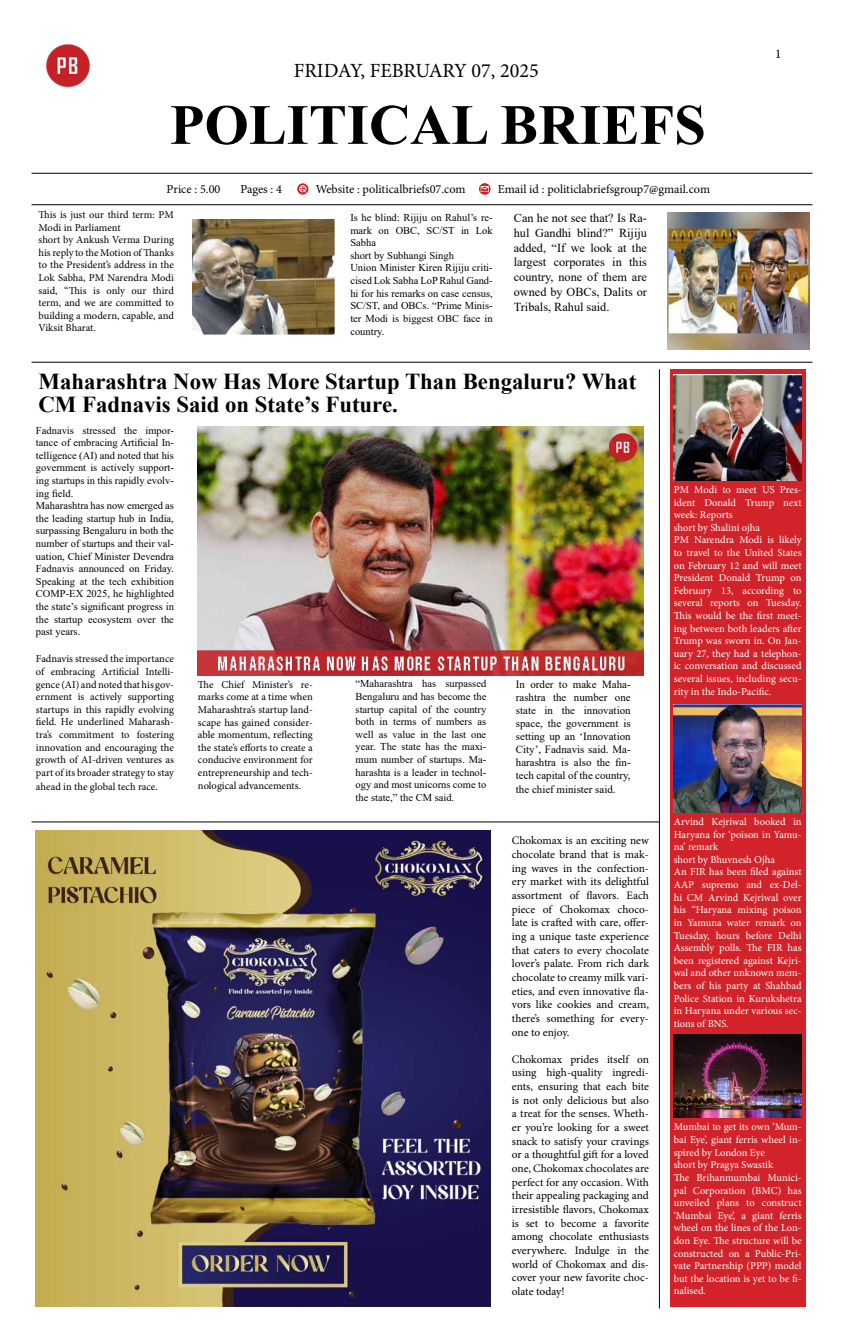
<style>
.page{position:relative;width:844px;height:1340px;background:#fff}
.page>*{position:absolute;margin:0;border:0;box-sizing:border-box;transform-origin:0 0}
.t1{font:700 56.88px "Times New Roman";color:#000}
.t2{font:700 22.75px/23.1px "Times New Roman";color:#000101}
.t3{font:20.12px "Minion Pro";color:#000}
.t4{font:13.12px "Minion Pro";color:#000}
.t5{font:12.25px/14.7px "Times New Roman";color:#000;text-align:justify}
.t6{font:12.25px "Minion Pro";color:#000}
.t7{font:11.38px/13.7px "Minion Pro";letter-spacing:-.005em;color:#000;text-align:justify}
.t8{font:10.94px/13.1px "Times New Roman";color:#000;text-align:justify}
.t9{font:10.5px/12.6px "Minion Pro";color:#fff}
.t10{font:10.5px/12.6px "Times New Roman";color:#000}
.t11{font:10.5px/12.6px "Minion Pro";color:#000;text-align:justify}
</style>
<div class="page">
<img style="left:198px;top:426px;width:445px;height:249px">
<hr style="left:32px;top:204px;width:780px;height:1px;background:#000101">
<hr style="left:32px;top:173px;width:780px;height:1px;background:#000101">
<hr style="left:32px;top:362px;width:780px;height:1px;background:#000101">
<hr style="left:32px;top:821px;width:627px;height:1px;background:#000101">
<svg style="left:297px;top:183px;width:11px;height:12px"></svg>
<svg style="left:299px;top:185px;width:7px;height:8px"></svg>
<div style="left:479px;top:183px;width:11px;height:12px;background:#c42428;border-radius:50%"></div>
<svg style="left:480px;top:186px;width:9px;height:6px"></svg>
<img style="left:192px;top:219px;width:143px;height:115px">
<img style="left:667px;top:212px;width:142px;height:137px">
<hr style="left:658px;top:369px;width:1px;height:939px;background:#000">
<img style="left:36px;top:830px;width:454px;height:476px">
<div style="left:670px;top:369px;width:135px;height:937px;background:#d2232a"></div>
<img style="left:673px;top:374px;width:128px;height:106px">
<img style="left:673px;top:704px;width:128px;height:108px">
<img style="left:673px;top:1034px;width:128px;height:83px">
<img style="left:46px;top:44px;width:44px;height:44px">
<h3 class="t3" style="left:294px;top:57px;width:246px">FRIDAY, FEBRUARY 07, 2025</h3>
<h1 class="t1" style="left:170px;top:84px;width:537px">POLITICAL BRIEFS</h1>
<p class="t6" style="left:166px;top:181px;width:55px">Price : 5.00</p>
<p class="t6" style="left:240px;top:181px;width:43px">Pages : 4</p>
<p class="t6" style="left:315px;top:181px;width:151px">Website : politicalbriefs07.com</p>
<p class="t6" style="left:497px;top:181px;width:214px">Email id : politiclabriefsgroup7@gmail.com</p>
<p class="t11" style="left:38px;top:208px;width:137px;text-align:left">This is just our third term: PM<br>Modi in Parliament<br>short by Ankush Verma During his reply to the Motion of Thanks to the President’s address in the<br>Lok Sabha, PM Narendra Modi said, “This is only our third term, and we are committed to building a modern, capable, and<br>Viksit Bharat.</p>
<p class="t10" style="left:350px;top:211px;width:144px">Is he blind: Rijiju on Rahul’s re&shy;mark on OBC, SC/ST in Lok<br>Sabha<br>short by Subhangi Singh<br>Union Minister Kiren Rijiju criti&shy;cised Lok Sabha LoP Rahul Gand&shy;hi for his remarks on case census,<br>SC/ST, and OBCs. “Prime Minis&shy;ter Modi is biggest OBC face in country.</p>
<p class="t5" style="left:513px;top:210px;width:135px">Can he not see that? Is Ra&shy;hul Gandhi blind?” Rijiju added, “If we look at the largest corporates in this country, none of them are owned by OBCs, Dalits or Tribals, Rahul said.</p>
<h2 class="t2" style="left:38px;top:369px;width:599px">Maharashtra Now Has More Startup Than Bengaluru? What<br>CM Fadnavis Said on State’s Future.</h2>
<p class="t4" style="left:774px;top:45px;width:8px">1</p>
<p class="t10" style="left:36px;top:423px;width:139px">Fadnavis stressed the impor&shy;tance of embracing Artificial In&shy;telligence (AI) and noted that his government is actively support&shy;ing startups in this rapidly evolv&shy;ing field.<br>Maharashtra has now emerged as the leading startup hub in India, surpassing Bengaluru in both the number of startups and their val&shy;uation, Chief Minister Devendra<br>Fadnavis announced on Friday.<br>Speaking at the tech exhibition<br>COMP-EX 2025, he highlighted the state’s significant progress in the startup ecosystem over the past years.</p>
<p class="t11" style="left:36px;top:652px;width:139px">Fadnavis stressed the importance of embracing Artificial Intelli&shy;gence (AI) and noted that his gov&shy;ernment is actively supporting startups in this rapidly evolving field. He underlined Maharash&shy;tra’s commitment to fostering innovation and encouraging the growth of AI-driven ventures as part of its broader strategy to stay</p>
<p class="t11" style="left:36px;top:780px;width:123px">ahead in the global tech race.</p>
<p class="t11" style="left:198px;top:678px;width:116px">The Chief Minister’s re&shy;marks come at a time when Maharashtra’s startup land&shy;scape has gained consider&shy;able momentum, reflecting the state’s efforts to create a conducive environment for entrepreneurship and tech&shy;nological advancements.</p>
<p class="t10" style="left:355px;top:677px;width:132px;text-align:justify">“Maharashtra has surpassed Bengaluru and has become the startup capital of the country both in terms of numbers as well as value in the last one year. The state has the maxi&shy;mum number of startups. Ma&shy;harashta is a leader in technol&shy;ogy and most unicorns come to the state,” the CM said.</p>
<p class="t8" style="left:515px;top:677px;width:116px">In order to make Maha&shy;rashtra the number one state in the innovation space, the government is setting up an ‘Innovation City’, Fadnavis said. Ma&shy;harashtra is also the fin&shy;tech capital of the country, the chief minister said.</p>
<p class="t7" style="left:511px;top:834px;width:139px">Chokomax is an exciting new chocolate brand that is mak&shy;ing waves in the confection&shy;ery market with its delightful assortment of flavors. Each piece of Chokomax choco&shy;late is crafted with care, offer&shy;ing a unique taste experience that caters to every chocolate lover’s palate. From rich dark chocolate to creamy milk vari&shy;eties, and even innovative fla&shy;vors like cookies and cream, there’s something for every&shy;one to enjoy.</p>
<p class="t7" style="left:511px;top:1052px;width:139px">Chokomax prides itself on using high-quality ingredi&shy;ents, ensuring that each bite is not only delicious but also a treat for the senses. Wheth&shy;er you’re looking for a sweet snack to satisfy your cravings or a thoughtful gift for a loved one, Chokomax chocolates are perfect for any occasion. With their appealing packaging and irresistible flavors, Chokomax is set to become a favorite among chocolate enthusiasts everywhere. Indulge in the world of Chokomax and dis&shy;cover your new favorite choc&shy;olate today!</p>
<p class="t9" style="left:673px;top:483px;width:129px">PM Modi to meet US Pres&shy;ident Donald Trump next week: Reports<br>short by Shalini ojha<br>PM Narendra Modi is likely to travel to the United States on February 12 and will meet<br>President Donald Trump on<br>February 13, according to several reports on Tuesday.<br>This would be the first meet&shy;ing between both leaders after<br>Trump was sworn in. On Jan&shy;uary 27, they had a telephon&shy;ic conversation and discussed several issues, including secu&shy;rity in the Indo-Pacific.</p>
<p class="t9" style="left:673px;top:815px;width:129px">Arvind Kejriwal booked in<br>Haryana for ‘poison in Yamu&shy;na’ remark<br>short by Bhuvnesh Ojha<br>An FIR has been filed against<br>AAP supremo and ex-Del&shy;hi CM Arvind Kejriwal over his “Haryana mixing poison in Yamuna water remark on<br>Tuesday, hours before Delhi<br>Assembly polls. The FIR has been registered against Kejri&shy;wal and other unknown mem&shy;bers of his party at Shahbad<br>Police Station in Kurukshetra in Haryana under various sec&shy;tions of BNS.</p>
<p class="t9" style="left:673px;top:1120px;width:129px">Mumbai to get its own ‘Mum&shy;bai Eye’, giant ferris wheel in&shy;spired by London Eye<br>short by Pragya Swastik<br>The Brihanmumbai Munici&shy;pal Corporation (BMC) has unveiled plans to construct ‘Mumbai Eye’, a giant ferris wheel on the lines of the Lon&shy;don Eye. The structure will be constructed on a Public-Pri&shy;vate Partnership (PPP) model but the location is yet to be fi&shy;nalised.</p>
</div>
